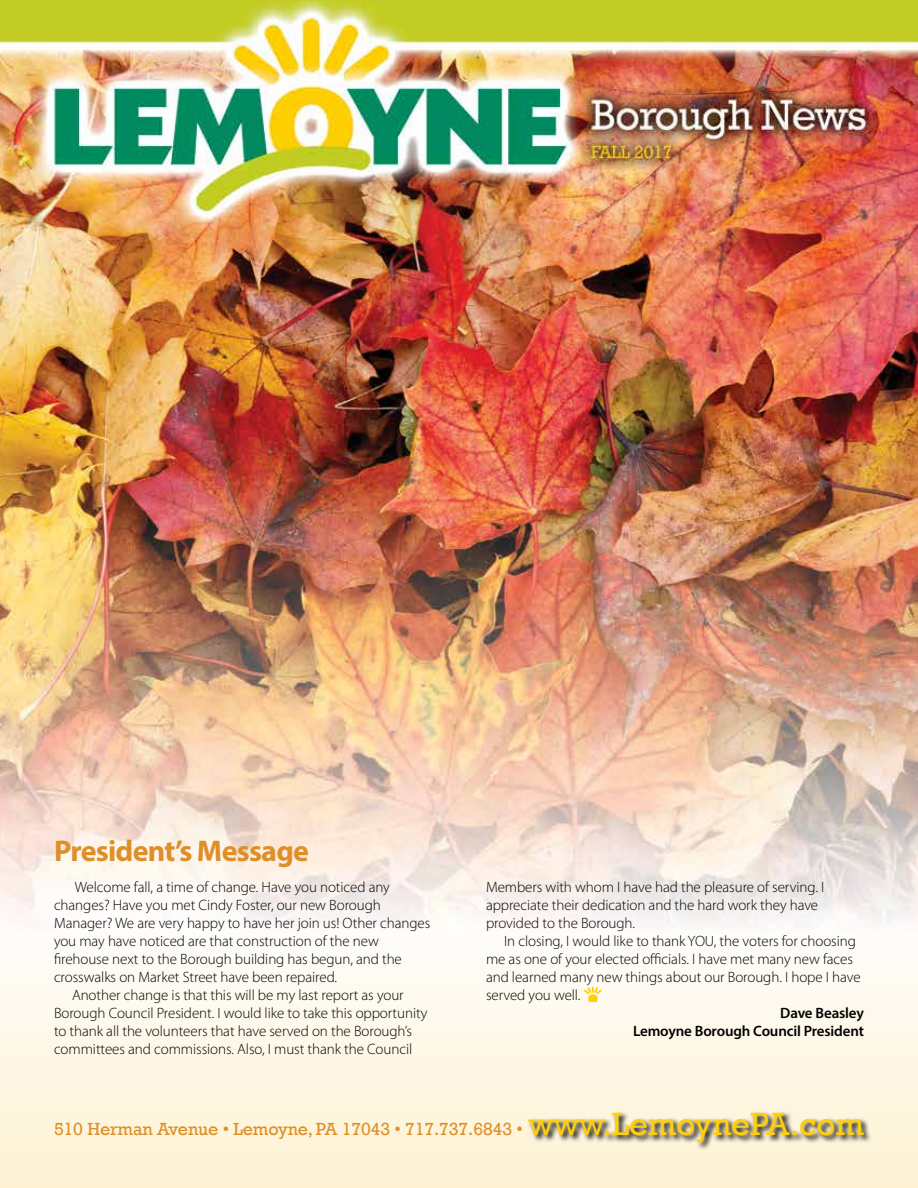
<style>
.page{position:relative;width:918px;height:1188px;background:#fff}
.page>*{position:absolute;margin:0;border:0;box-sizing:border-box;transform-origin:0 0}
.t1{font:700 30px "Myriad Pro";letter-spacing:-.025em;color:#df8f27}
.t2{font:18px "Rockwell";letter-spacing:-.005em;color:#df8f27}
.t3{font:300 15px/18px "Myriad Pro";letter-spacing:-.005em;color:#000}
.t4{font:600 15px/18px "Myriad Pro";letter-spacing:-.01em;color:#000;text-align:right}
.s1{font-size:33px;color:#fdcf0f}
</style>
<div class="page">
<img style="left:0;top:0;width:918px;height:913px">
<div style="left:0;top:913px;width:918px;height:275px;background:linear-gradient(to bottom,#fdfcfc,#fef3d3)"></div>
<svg style="left:527px;top:1111px;width:345px;height:39px;background:#cdc5b1"></svg>
<svg style="left:584px;top:987px;width:18px;height:15px"></svg>
<h1 class="t1" style="left:54px;top:831px;width:257px">President’s Message</h1>
<p class="t3" style="left:75px;top:878px;width:317px">Welcome fall, a time of change. Have you noticed any</p>
<p class="t3" style="left:54px;top:896px;width:328px">changes? Have you met Cindy Foster, our new Borough</p>
<p class="t3" style="left:54px;top:914px;width:378px">Manager? We are very happy to have her join us! Other changes</p>
<p class="t3" style="left:54px;top:932px;width:326px">you may have noticed are that construction of the new</p>
<p class="t3" style="left:54px;top:950px;width:349px">firehouse next to the Borough building has begun, and the</p>
<p class="t3" style="left:54px;top:968px;width:285px">crosswalks on Market Street have been repaired.</p>
<p class="t3" style="left:72px;top:986px;width:333px">Another change is that this will be my last report as your</p>
<p class="t3" style="left:54px;top:1004px;width:375px">Borough Council President. I would like to take this opportunity</p>
<p class="t3" style="left:54px;top:1022px;width:360px">to thank all the volunteers that have served on the Borough’s</p>
<p class="t3" style="left:54px;top:1040px;width:360px">committees and commissions. Also, I must thank the Council</p>
<p class="t3" style="left:486px;top:878px;width:340px">Members with whom I have had the pleasure of serving. I appreciate their dedication and the hard work they have provided to the Borough.</p>
<p class="t3" style="left:486px;top:932px;width:376px;text-indent:18px">In closing, I would like to thank YOU, the voters for choosing me as one of your elected officials. I have met many new faces and learned many new things about our Borough. I hope I have served you well.</p>
<p class="t4" style="left:633px;top:1004px;width:232px">Dave Beasley<br>Lemoyne Borough Council President</p>
<p class="t2" style="left:54px;top:1118px;width:811px">510 Herman Avenue • Lemoyne, PA 17043 • 717.737.6843 • <span class="s1">www.LemoynePA.com</span></p>
</div>
